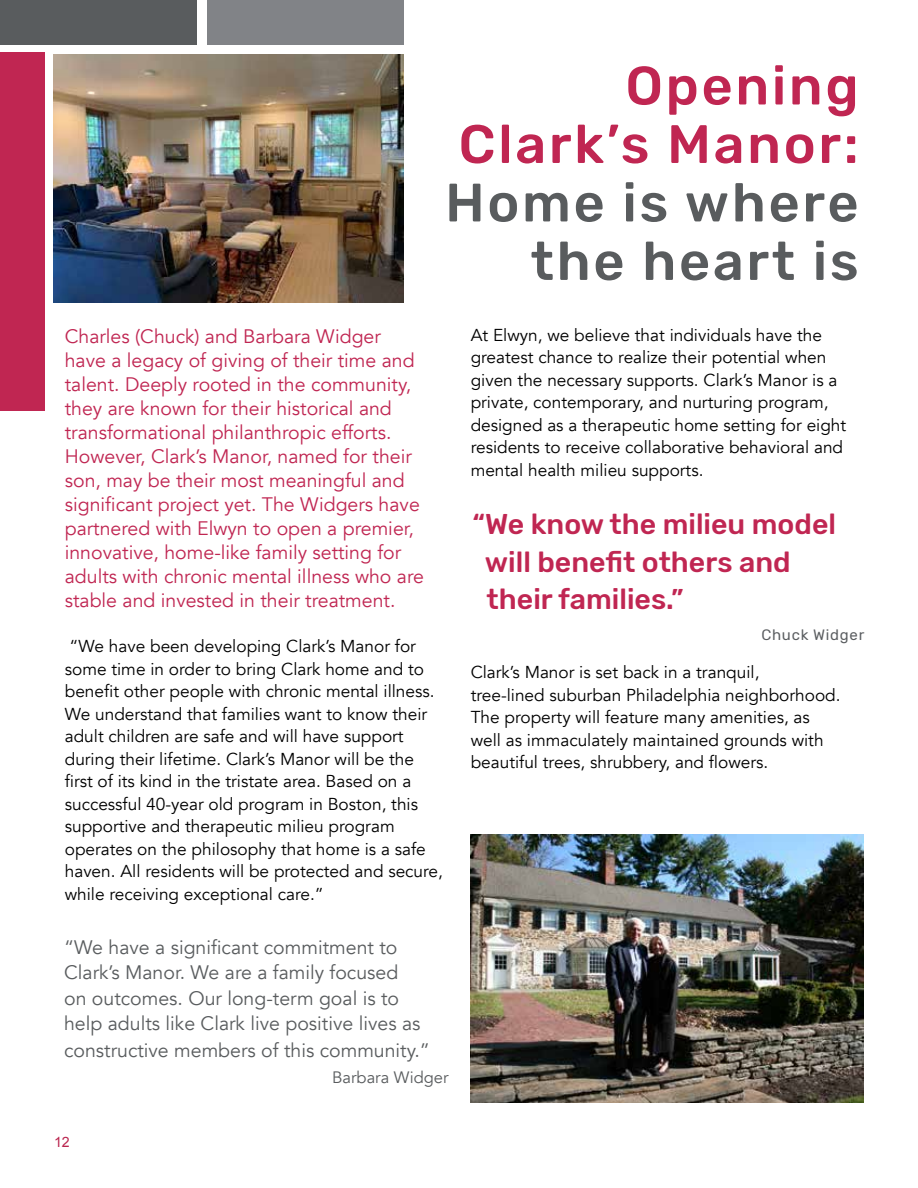
<style>
.page{position:relative;width:918px;height:1188px;background:#fff}
.page>*{position:absolute;margin:0;border:0;box-sizing:border-box;transform-origin:0 0}
.t1{font:500 54px/58.5px "Rubik";letter-spacing:.05em;color:#595c5e;text-align:right}
.t2{font:500 54px/58.5px "Rubik";letter-spacing:.05em;color:#c02652;text-align:right}
.t3{font:500 28.5px/37.5px "Rubik";color:#c02652}
.t4{font:19.5px/24px "Avenir";color:#c02652}
.t5{font:19.5px/26px "Avenir";color:#595c5e}
.t6{font:17.25px/22.5px "Avenir";color:#000}
.t7{font:16.5px "Avenir";color:#595c5e}
.t8{font:15px "Rubik";letter-spacing:.05em;color:#5a5d60}
.t9{font:14.25px "Arial";color:#ba264f}
</style>
<div class="page">
<img style="left:54px;top:54px;width:349px;height:248px">
<div style="left:207px;top:0;width:196px;height:44px;background:#818387"></div>
<div style="left:0;top:0;width:196px;height:44px;background:#595c5e"></div>
<div style="left:0;top:52px;width:44px;height:358px;background:#c02652"></div>
<img style="left:471px;top:835px;width:393px;height:267px">
<h1 class="t2" style="left:459px;top:58px;width:402px">Opening<br>Clark’s Manor:</h1>
<h1 class="t1" style="left:445px;top:175px;width:415px">Home is where the heart is</h1>
<p class="t4" style="left:65px;top:325px;width:361px">Charles (Chuck) and Barbara Widger have a legacy of giving of their time and talent. Deeply rooted in the community, they are known for their historical and transformational philanthropic efforts.<br>However, Clark’s Manor, named for their son, may be their most meaningful and significant project yet. The Widgers have partnered with Elwyn to open a premier, innovative, home-like family setting for adults with chronic mental illness who are stable and invested in their treatment.</p>
<p class="t6" style="left:65px;top:635px;width:380px">“We have been developing Clark’s Manor for some time in order to bring Clark home and to benefit other people with chronic mental illness.<br>We understand that families want to know their adult children are safe and will have support during their lifetime. Clark’s Manor will be the first of its kind in the tristate area. Based on a successful 40-year old program in Boston, this supportive and therapeutic milieu program operates on the philosophy that home is a safe haven. All residents will be protected and secure, while receiving exceptional care.”</p>
<p class="t5" style="left:64px;top:934px;width:367px">“We have a significant commitment to Clark’s Manor. We are a family focused<br>on outcomes. Our long-term goal is to help adults like Clark live positive lives as constructive members of this community.”</p>
<p class="t7" style="left:332px;top:1067px;width:118px">Barbara Widger</p>
<p class="t9" style="left:54px;top:1132px;width:17px">12</p>
<p class="t6" style="left:471px;top:324px;width:377px">At Elwyn, we believe that individuals have the greatest chance to realize their potential when given the necessary supports. Clark’s Manor is a private, contemporary, and nurturing program, designed as a therapeutic home setting for eight residents to receive collaborative behavioral and mental health milieu supports.</p>
<h2 class="t3" style="left:485px;top:506px;width:353px;text-indent:-12px">“We know the milieu model will benefit others and their families.”</h2>
<p class="t8" style="left:761px;top:627px;width:105px">Chuck Widger</p>
<p class="t6" style="left:471px;top:661px;width:371px">Clark’s Manor is set back in a tranquil,<br>tree-lined suburban Philadelphia neighborhood.<br>The property will feature many amenities, as well as immaculately maintained grounds with beautiful trees, shrubbery, and flowers.</p>
</div>
